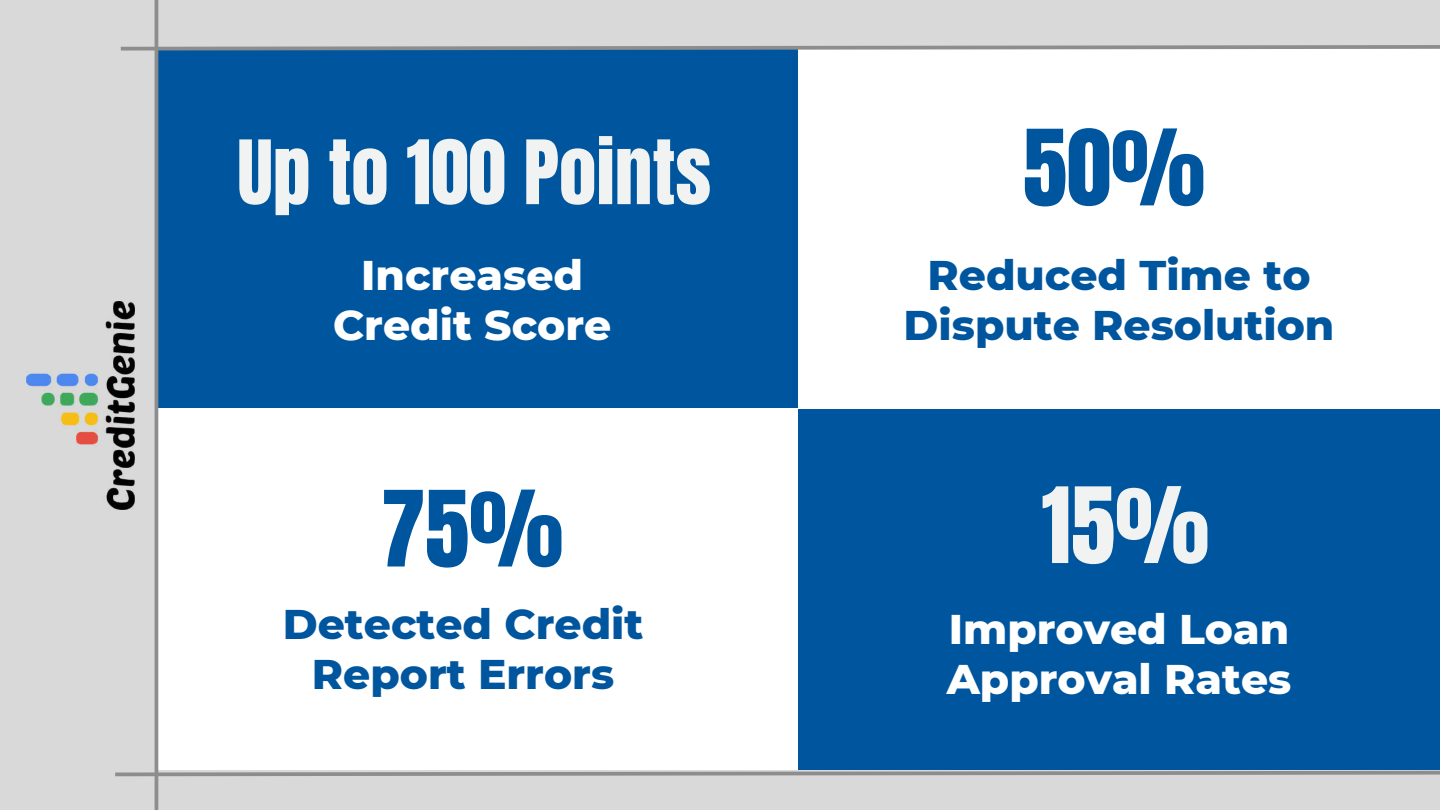
<style>
.page{position:relative;width:1440px;height:810px;background:#d9d9d9}
.page>*{position:absolute;margin:0;border:0;box-sizing:border-box;transform-origin:0 0}
.t1{font:89.12px "Anton";color:#00569e}
.t2{font:89.12px "Anton";color:#f1f2f2}
.t3{font:75.38px "Anton";color:#f1f2f2}
.t4{font:800 42.38px/50.1px "Montserrat";color:#00569e;text-align:center}
.t5{font:800 42.38px/50.1px "Montserrat";color:#fff;text-align:center}
</style>
<div class="page">
<div style="left:156px;top:47px;width:642px;height:361px;background:#00569e"></div>
<div style="left:798px;top:408px;width:642px;height:361px;background:#00569e"></div>
<div style="left:156px;top:408px;width:642px;height:361px;background:#fff"></div>
<div style="left:798px;top:47px;width:642px;height:361px;background:#fff"></div>
<svg style="left:120px;top:43px;width:1320px;height:9px"></svg>
<svg style="left:115px;top:769px;width:1325px;height:9px"></svg>
<hr style="left:155px;top:0;width:3px;height:810px;background:#8d8d8d">
<img style="left:27px;top:301px;width:108px;height:208px">
<h2 class="t3" style="left:237px;top:118px;width:476px">Up to 100 Points</h2>
<p class="t5" style="left:333px;top:250px;width:280px">Increased<br>Credit Score</p>
<h1 class="t1" style="left:381px;top:465px;width:184px">75%</h1>
<p class="t4" style="left:283px;top:599px;width:362px">Detected Credit<br>Report Errors</p>
<h1 class="t1" style="left:1023px;top:104px;width:184px">50%</h1>
<p class="t4" style="left:904px;top:250px;width:432px">Reduced Time to<br>Dispute Resolution</p>
<h1 class="t2" style="left:1042px;top:462px;width:169px">15%</h1>
<p class="t5" style="left:947px;top:604px;width:346px;line-height:49.8px;text-align:left">Improved Loan<br>Approval Rates</p>
</div>
